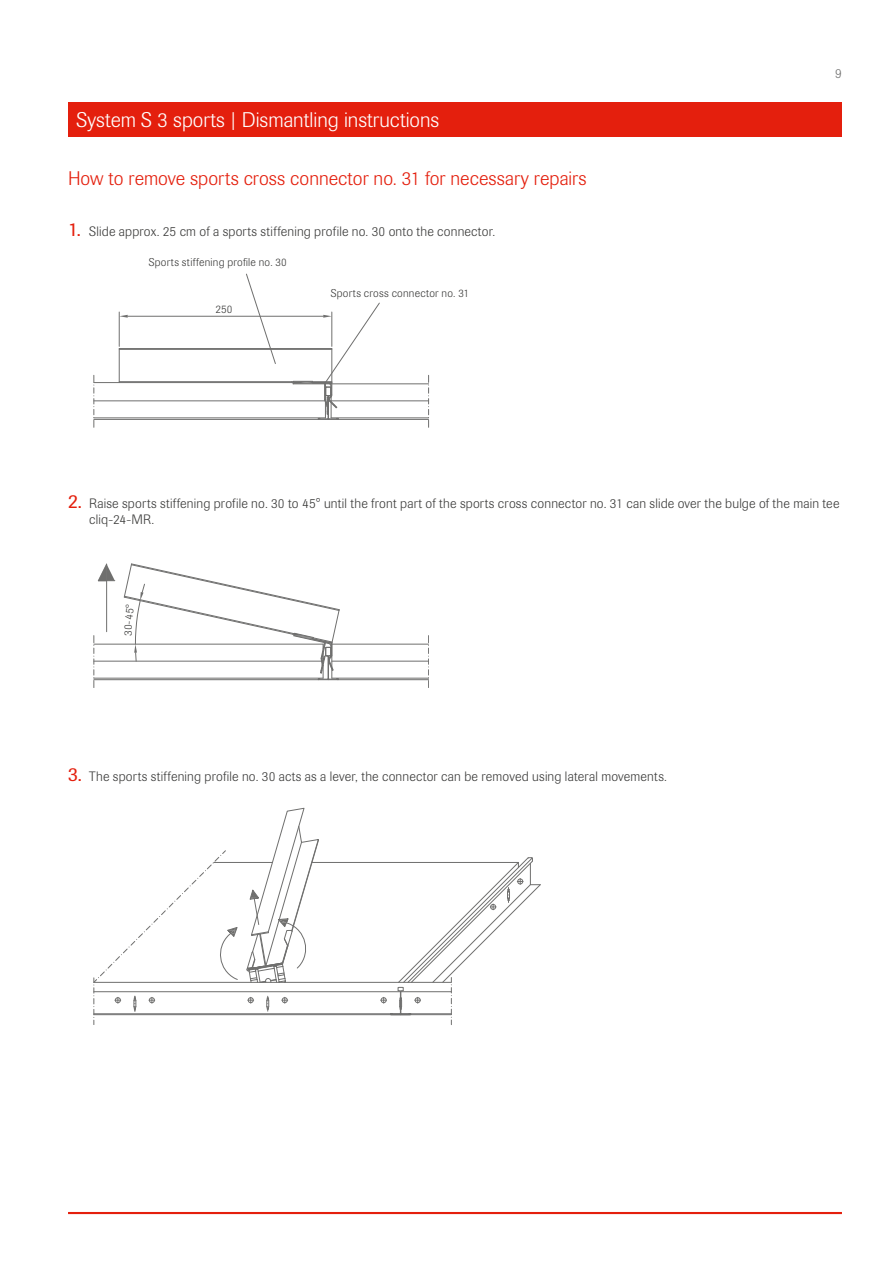
<style>
.page{position:relative;width:893px;height:1263px;background:#fff}
.page>*{position:absolute;margin:0;border:0;box-sizing:border-box;transform-origin:0 0}
.t1{font:300 21px "Imago Pro";color:#fff}
.t2{font:300 19.5px "Imago Pro";color:#e41f0d}
.t3{font:300 13.5px/16.5px "Imago Pro";letter-spacing:.01em;color:#3b3b3a}
.t4{font:300 13.5px "Imago Pro";color:#6f6f6e}
.t5{font:300 11.25px "Imago Pro";letter-spacing:.02em;color:#3b3b3a}
.s1{font-weight:400;font-size:19.5px;color:#e41f0d}
</style>
<div class="page">
<div style="left:68px;top:102px;width:774px;height:34px;background:#e41f0d"></div>
<hr style="left:68px;top:1212px;width:774px;height:2px;background:#e41f0d">
<hr style="left:338px;top:679px;width:91px;height:1px;background:#6f6f6e">
<hr style="left:332px;top:678px;width:97px;height:1px;background:#6f6f6e">
<hr style="left:332px;top:661px;width:97px;height:1px;background:#6f6f6e">
<hr style="left:332px;top:644px;width:97px;height:1px;background:#6f6f6e">
<hr style="left:94px;top:679px;width:225px;height:1px;background:#6f6f6e">
<hr style="left:94px;top:678px;width:229px;height:1px;background:#6f6f6e">
<hr style="left:94px;top:661px;width:228px;height:1px;background:#6f6f6e">
<hr style="left:94px;top:644px;width:229px;height:1px;background:#6f6f6e">
<hr style="left:106px;top:564px;width:1px;height:68px;background:#6f6f6e">
<svg style="left:98px;top:563px;width:17px;height:18px"></svg>
<svg style="left:94px;top:636px;width:1px;height:52px"></svg>
<svg style="left:428px;top:636px;width:1px;height:52px"></svg>
<hr style="left:94px;top:991px;width:306px;height:1px;background:#6f6f6e">
<hr style="left:94px;top:982px;width:357px;height:1px;background:#6f6f6e">
<hr style="left:94px;top:1013px;width:297px;height:1px;background:#6f6f6e">
<hr style="left:94px;top:1014px;width:357px;height:1px;background:#6f6f6e">
<hr style="left:214px;top:862px;width:58px;height:1px;background:#6f6f6e">
<svg style="left:94px;top:850px;width:144px;height:175px"></svg>
<svg style="left:246px;top:807px;width:295px;height:218px"></svg>
<hr style="left:338px;top:419px;width:91px;height:1px;background:#6f6f6e">
<hr style="left:331px;top:418px;width:98px;height:1px;background:#6f6f6e">
<hr style="left:331px;top:401px;width:98px;height:1px;background:#6f6f6e">
<hr style="left:332px;top:383px;width:97px;height:1px;background:#6f6f6e">
<hr style="left:94px;top:419px;width:225px;height:1px;background:#6f6f6e">
<hr style="left:94px;top:418px;width:231px;height:1px;background:#6f6f6e">
<hr style="left:94px;top:401px;width:231px;height:1px;background:#6f6f6e">
<hr style="left:119px;top:348px;width:213px;height:1px;background:#6f6f6e">
<hr style="left:119px;top:349px;width:213px;height:1px;background:#6f6f6e">
<svg style="left:94px;top:375px;width:1px;height:52px"></svg>
<hr style="left:119px;top:381px;width:173px;height:1px;background:#6f6f6e">
<hr style="left:94px;top:382px;width:198px;height:1px;background:#6f6f6e">
<svg style="left:428px;top:375px;width:1px;height:52px"></svg>
<svg style="left:246px;top:273px;width:30px;height:91px"></svg>
<hr style="left:119px;top:349px;width:1px;height:34px;background:#6f6f6e">
<hr style="left:119px;top:312px;width:1px;height:34px;background:#6f6f6e">
<hr style="left:128px;top:316px;width:195px;height:1px;background:#6f6f6e">
<svg style="left:119px;top:315px;width:9px;height:3px"></svg>
<svg style="left:292px;top:302px;width:88px;height:118px"></svg>
<svg style="left:124px;top:563px;width:216px;height:118px"></svg>
<h1 class="t1" style="left:77px;top:106px;width:364px">System S 3 sports | Dismantling instructions</h1>
<h2 class="t2" style="left:68px;top:165px;width:520px">How to remove sports cross connector no. 31 for necessary repairs</h2>
<p class="t3" style="left:68px;top:223px;width:429px"><span class="s1">1.</span> Slide approx. 25 cm of a sports stiffening profile no. 30 onto the connector.</p>
<p class="t5" style="left:149px;top:255px;width:140px">Sports stiffening profile no. 30</p>
<p class="t5" style="left:216px;top:302px;width:19px">250</p>
<p class="t5" style="left:331px;top:285px;width:140px">Sports cross connector no. 31</p>
<p class="t4" style="left:835px;top:65px;width:8px">9</p>
<p class="t3" style="left:89px;top:495px;width:752px;text-indent:-21px"><span class="s1">2.</span> Raise sports stiffening profile no. 30 to 45° until the front part of the sports cross connector no. 31 can slide over the bulge of the main tee cliq-24-MR.</p>
<p class="t3" style="left:68px;top:768px;width:600px"><span class="s1">3.</span> The sports stiffening profile no. 30 acts as a lever, the connector can be removed using lateral movements.</p>
</div>
